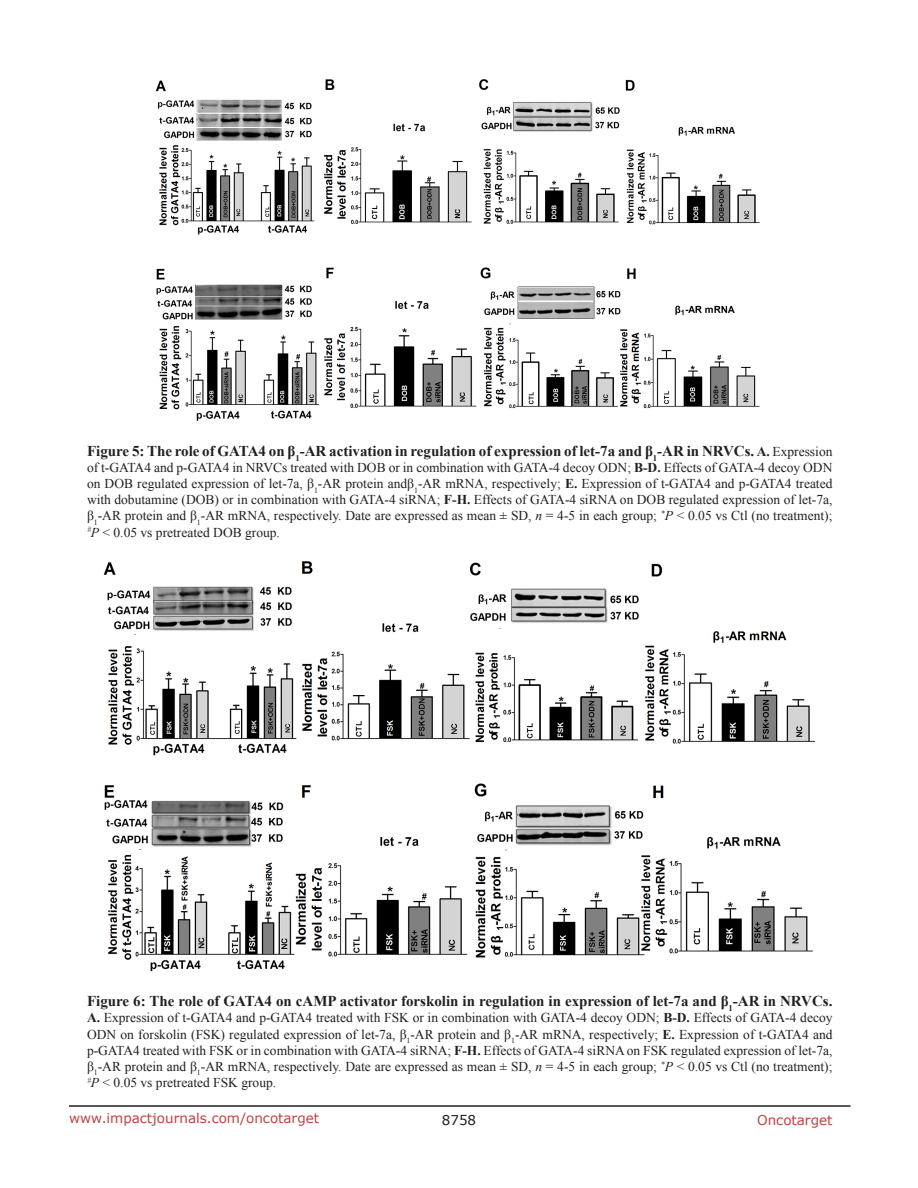
<style>
.page{position:relative;width:918px;height:1188px;background:#fff}
.page>*{position:absolute;margin:0;border:0;box-sizing:border-box;transform-origin:0 0}
.figuretext{font:700 15px "Times New Roman";color:#231f20}
.figuretext-2{font:13.5px/16.2px "Times New Roman";color:#231f20;text-align:justify}
.t1{font:13.5px "Verdana";color:#c24141}
.t2{font:13.5px "Verdana";color:#231f20}
.s1{font-size:13.5px}
.s2{font-weight:400;font-size:13.5px}
.s3{font-weight:700}
.s4{font-style:italic}
</style>
<div class="page">
<hr style="left:69px;top:1105px;width:781px;height:2px;background:#231f20">
<img style="left:155px;top:79px;width:605px;height:342px">
<img style="left:103px;top:561px;width:713px;height:411px">
<p class="figuretext" style="left:87px;top:440px;width:747px">Figure 5: The role of GATA4 on β<sub>1</sub>-AR activation in regulation of expression of let-7a and β<sub>1</sub>-AR in NRVCs. <span class="s1">A.</span> <span class="s2">Expression</span></p>
<p class="figuretext-2" style="left:87px;top:459px;width:747px">of t-GATA4 and p-GATA4 in NRVCs treated with DOB or in combination with GATA-4 decoy ODN; <span class="s3">B-D.</span> Effects of GATA-4 decoy ODN on DOB regulated expression of let-7a, β<sub>1</sub>-AR protein andβ<sub>1</sub>-AR mRNA, respectively; <span class="s3">E.</span> Expression of t-GATA4 and p-GATA4 treated with dobutamine (DOB) or in combination with GATA-4 siRNA; <span class="s3">F-H.</span> Effects of GATA-4 siRNA on DOB regulated expression of let-7a, β<sub>1</sub>-AR protein and β<sub>1</sub>-AR mRNA, respectively. Date are expressed as mean ± SD, <span class="s4">n</span> = 4-5 in each group; <sup>*</sup><span class="s4">P</span> &lt; 0.05 vs Ctl (no treatment); <sup>#</sup><span class="s4">P</span> &lt; 0.05 vs pretreated DOB group.</p>
<p class="figuretext" style="left:87px;top:991px;width:747px">Figure 6: The role of GATA4 on cAMP activator forskolin in regulation in expression of let-7a and β<sub>1</sub>-AR in NRVCs.</p>
<p class="figuretext-2" style="left:87px;top:1010px;width:747px"><span class="s3">A.</span> Expression of t-GATA4 and p-GATA4 treated with FSK or in combination with GATA-4 decoy ODN; <span class="s3">B-D.</span> Effects of GATA-4 decoy ODN on forskolin (FSK) regulated expression of let-7a, β<sub>1</sub>-AR protein and β<sub>1</sub>-AR mRNA, respectively; <span class="s3">E.</span> Expression of t-GATA4 and p-GATA4 treated with FSK or in combination with GATA-4 siRNA; <span class="s3">F-H.</span> Effects of GATA-4 siRNA on FSK regulated expression of let-7a, β<sub>1</sub>-AR protein and β<sub>1</sub>-AR mRNA, respectively. Date are expressed as mean ± SD, <span class="s4">n</span> = 4-5 in each group; <sup>*</sup><span class="s4">P</span> &lt; 0.05 vs Ctl (no treatment); <sup>#</sup><span class="s4">P</span> &lt; 0.05 vs pretreated FSK group.</p>
<p class="t1" style="left:69px;top:1109px;width:252px">www.impactjournals.com/oncotarget</p>
<p class="t2" style="left:442px;top:1111px;width:36px">8758</p>
<p class="t1" style="left:757px;top:1111px;width:77px">Oncotarget</p>
</div>
